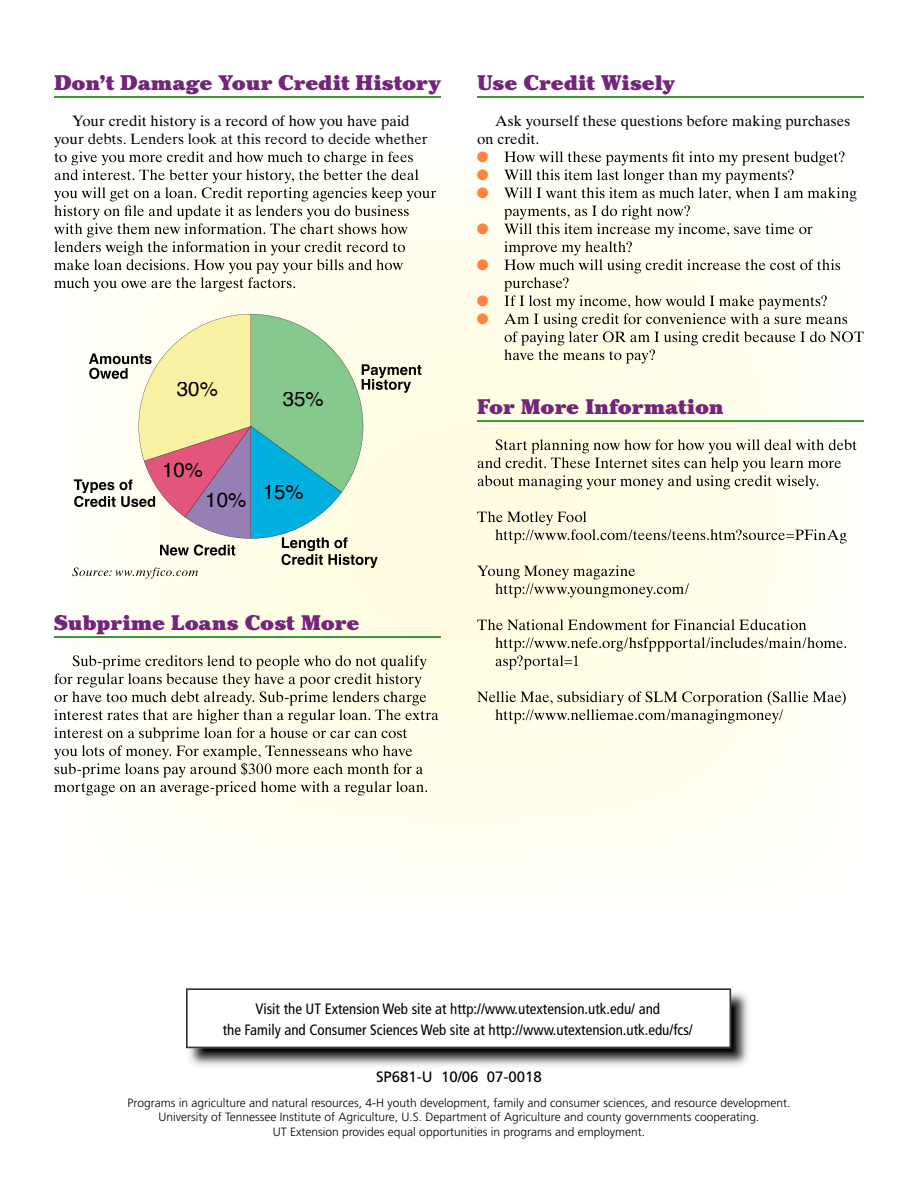
<style>
.page{position:relative;width:918px;height:1188px;background:#fff}
.page>*{position:absolute;margin:0;border:0;box-sizing:border-box;transform-origin:0 0}
.t1{font:900 21px "Cheltenham Std";color:#73257a}
.t2{font:20.55px "Helvetica";color:#000}
.t3{font:15px/18px "Times Ten LT Std";color:#000;text-align:center}
.t4{font:condensed 15px/21px "Frutiger LT Std";color:#000;text-align:center}
.t5{font:15px "Frutiger LT Std";color:#000}
.t6{font:15px/18px "Zapf Dingbats ITC";color:#ff823d;text-align:justify}
.t7{font:300 12px/14.4px "Frutiger LT Std";color:#000;text-align:center}
</style>
<div class="page">
<img style="left:188px;top:990px;width:561px;height:76px">
<svg style="left:186px;top:988px;width:545px;height:60px"></svg>
<div style="left:256px;top:1003px;width:404px;height:14px;background:#fff"></div>
<div style="left:223px;top:1024px;width:470px;height:14px;background:#fff"></div>
<svg style="left:135px;top:314px;width:228px;height:225px;background:#b0cab0"></svg>
<div style="left:177px;top:382px;width:40px;height:15px;background:#f8f1a2"></div>
<img style="left:362px;top:364px;width:59px;height:14px">
<img style="left:362px;top:379px;width:49px;height:14px">
<img style="left:282px;top:537px;width:65px;height:14px">
<img style="left:281px;top:554px;width:97px;height:14px">
<img style="left:82px;top:479px;width:51px;height:14px">
<svg style="left:74px;top:479px;width:9px;height:11px"></svg>
<img style="left:74px;top:496px;width:81px;height:11px">
<img style="left:160px;top:545px;width:75px;height:11px">
<img style="left:89px;top:353px;width:63px;height:11px">
<img style="left:89px;top:368px;width:39px;height:11px">
<hr style="left:54px;top:96px;width:387px;height:2px;background:#359b32">
<hr style="left:54px;top:636px;width:387px;height:2px;background:#359b32">
<img style="left:81px;top:143px;width:345px;height:2px">
<img style="left:58px;top:151px;width:355px;height:15px">
<img style="left:55px;top:169px;width:364px;height:15px">
<img style="left:55px;top:187px;width:381px;height:15px">
<img style="left:55px;top:205px;width:354px;height:15px">
<img style="left:55px;top:223px;width:353px;height:15px">
<img style="left:55px;top:241px;width:351px;height:15px">
<img style="left:55px;top:259px;width:348px;height:15px">
<img style="left:55px;top:277px;width:240px;height:15px">
<img style="left:72px;top:567px;width:126px;height:12px">
<img style="left:73px;top:655px;width:354px;height:15px">
<img style="left:55px;top:673px;width:367px;height:15px">
<img style="left:55px;top:691px;width:372px;height:15px">
<img style="left:55px;top:709px;width:384px;height:15px">
<img style="left:55px;top:727px;width:352px;height:15px">
<img style="left:55px;top:745px;width:358px;height:15px">
<img style="left:55px;top:763px;width:368px;height:15px">
<img style="left:55px;top:781px;width:372px;height:15px">
<hr style="left:477px;top:96px;width:387px;height:2px;background:#359b32">
<hr style="left:477px;top:420px;width:387px;height:2px;background:#359b32">
<img style="left:478px;top:143px;width:60px;height:1px">
<img style="left:504px;top:151px;width:341px;height:15px">
<img style="left:504px;top:169px;width:290px;height:15px">
<img style="left:504px;top:187px;width:353px;height:15px">
<img style="left:504px;top:205px;width:186px;height:15px">
<img style="left:504px;top:223px;width:309px;height:15px">
<img style="left:504px;top:241px;width:128px;height:15px">
<img style="left:504px;top:259px;width:337px;height:15px">
<img style="left:504px;top:277px;width:66px;height:15px">
<img style="left:504px;top:295px;width:323px;height:15px">
<img style="left:504px;top:313px;width:344px;height:15px">
<img style="left:505px;top:331px;width:359px;height:15px">
<img style="left:504px;top:349px;width:151px;height:15px">
<img style="left:496px;top:439px;width:361px;height:15px">
<img style="left:478px;top:457px;width:364px;height:15px">
<img style="left:478px;top:475px;width:341px;height:15px">
<img style="left:477px;top:511px;width:110px;height:15px">
<img style="left:495px;top:529px;width:344px;height:15px">
<svg style="left:840px;top:533px;width:7px;height:11px"></svg>
<img style="left:477px;top:565px;width:158px;height:15px">
<img style="left:495px;top:583px;width:189px;height:15px">
<svg style="left:685px;top:583px;width:4px;height:11px"></svg>
<img style="left:477px;top:619px;width:329px;height:11px">
<img style="left:495px;top:637px;width:351px;height:15px">
<img style="left:496px;top:655px;width:76px;height:15px">
<svg style="left:573px;top:655px;width:6px;height:11px"></svg>
<img style="left:477px;top:691px;width:369px;height:15px">
<img style="left:495px;top:709px;width:284px;height:15px">
<svg style="left:779px;top:709px;width:4px;height:11px"></svg>
<svg style="left:478px;top:295px;width:10px;height:29px"></svg>
<h1 class="t1" style="left:54px;top:70px;width:388px">Don’t Damage Your Credit History</h1>
<p class="t3" style="left:54px;top:112px;width:375px">Your credit history is a record of how you have paid<br>your debts. Lenders look at this record to decide whether</p>
<h1 class="t1" style="left:477px;top:70px;width:200px">Use Credit Wisely</h1>
<p class="t3" style="left:477px;top:112px;width:375px;text-align:left;text-indent:18px">Ask yourself these questions before making purchases on credit.</p>
<p class="t6" style="left:477px;top:148px;width:13px">● ● ●</p>
<p class="t6" style="left:477px;top:220px;width:13px">●</p>
<p class="t6" style="left:477px;top:256px;width:13px">●</p>
<h2 class="t2" style="left:177px;top:372px;width:43px">30%</h2>
<h2 class="t2" style="left:162px;top:452px;width:43px">10%</h2>
<h2 class="t2" style="left:283px;top:382px;width:43px">35%</h2>
<h2 class="t2" style="left:205px;top:478px;width:100px">10% 15%</h2>
<h1 class="t1" style="left:54px;top:610px;width:307px">Subprime Loans Cost More</h1>
<h1 class="t1" style="left:477px;top:394px;width:248px">For More Information</h1>
<p class="t4" style="left:223px;top:999px;width:472px">Visit the UT Extension Web site at http://www.utextension.utk.edu/ and<br>the Family and Consumer Sciences Web site at http://www.utextension.utk.edu/fcs/</p>
<p class="t5" style="left:376px;top:1068px;width:167px">SP681-U 10/06 07-0018</p>
<p class="t7" style="left:128px;top:1096px;width:664px">Programs in agriculture and natural resources, 4-H youth development, family and consumer sciences, and resource development.<br>University of Tennessee Institute of Agriculture, U.S. Department of Agriculture and county governments cooperating.<br>UT Extension provides equal opportunities in programs and employment.</p>
</div>
